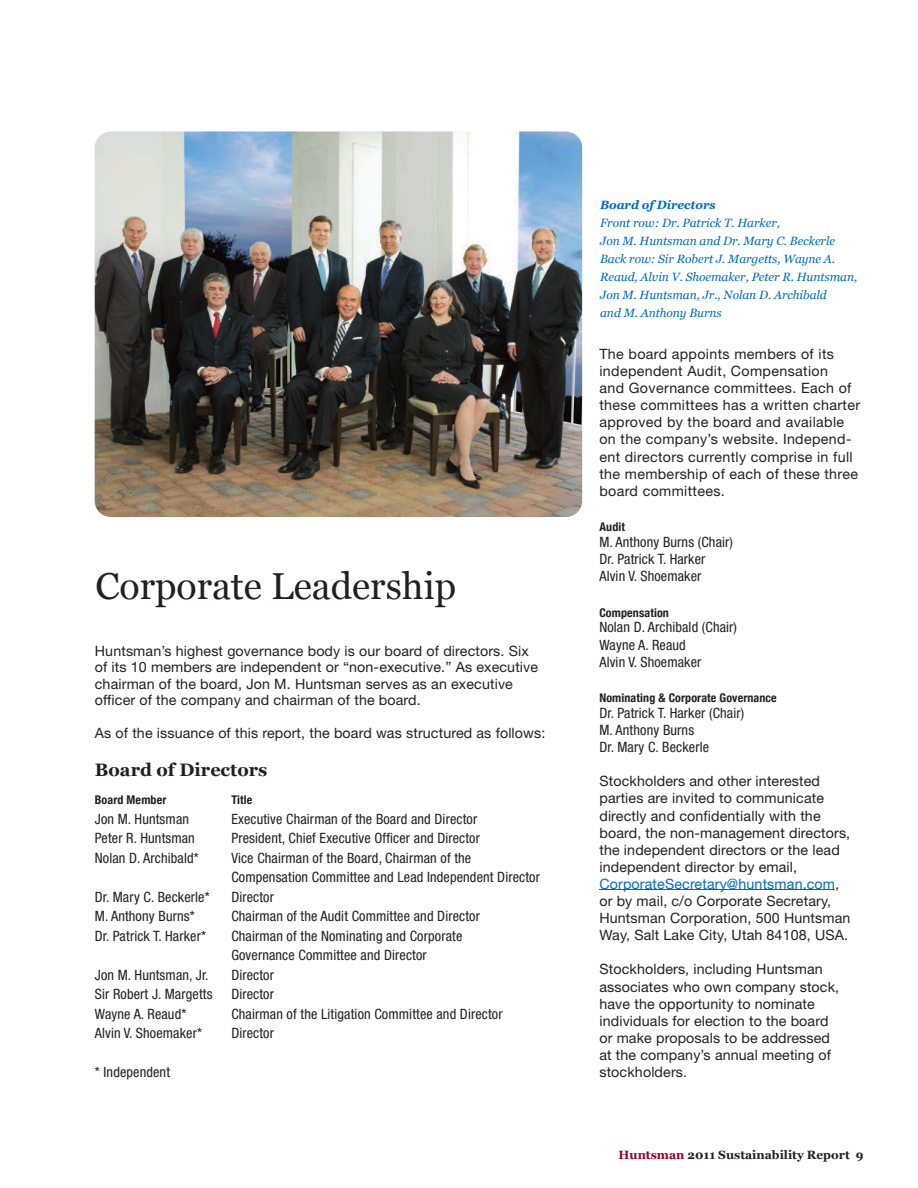
<style>
.page{position:relative;width:918px;height:1188px;background:#fff}
.page>*{position:absolute;margin:0;border:0;box-sizing:border-box;transform-origin:0 0}
.t1{font:37.5px "Georgia";color:#231f20}
.t2{font:700 18px "Georgia";color:#231f20}
.t3{font:14.25px/17.1px "Helvetica Neue";letter-spacing:.01em;color:#231f20}
.t4{font:condensed 14.25px/17.1px "Helvetica Neue";letter-spacing:.01em;color:#231f20}
.t5{font:italic 12px/18px "Georgia";letter-spacing:-.005em;color:#006cb7}
.t6{font:700 condensed 12px "Helvetica Neue";letter-spacing:.01em;color:#231f20}
.t7{font:700 12px "Georgia";color:#231f20}
.t8{font:italic 700 12px "Georgia";letter-spacing:-.005em;color:#006cb7}
.s1{color:#006cb7}
.s2{color:#910028}
</style>
<div class="page">
<img style="left:95px;top:131px;width:487px;height:386px">
<hr style="left:599px;top:889px;width:236px;height:1px;background:#006cb7">
<h1 class="t1" style="left:95px;top:564px;width:362px">Corporate Leadership</h1>
<p class="t3" style="left:95px;top:642px;width:445px;line-height:16.5px">Huntsman’s highest governance body is our board of directors. Six of its 10 members are independent or “non-executive.” As executive chairman of the board, Jon M. Huntsman serves as an executive officer of the company and chairman of the board.</p>
<p class="t3" style="left:95px;top:725px;width:452px">As of the issuance of this report, the board was structured as follows:</p>
<p class="t2" style="left:95px;top:758px;width:174px">Board of Directors</p>
<p class="t6" style="left:95px;top:793px;width:73px">Board Member</p>
<p class="t6" style="left:231px;top:793px;width:22px">Title</p>
<p class="t4" style="left:95px;top:810px;width:96px">Jon M. Huntsman</p>
<p class="t4" style="left:231px;top:810px;width:247px">Executive Chairman of the Board and Director</p>
<p class="t4" style="left:95px;top:830px;width:102px">Peter R. Huntsman</p>
<p class="t4" style="left:231px;top:830px;width:250px">President, Chief Executive Officer and Director</p>
<p class="t4" style="left:95px;top:849px;width:105px">Nolan D. Archibald*</p>
<p class="t4" style="left:231px;top:848px;width:310px;line-height:19.5px">Vice Chairman of the Board, Chairman of the<br>Compensation Committee and Lead Independent Director</p>
<p class="t4" style="left:95px;top:888px;width:116px">Dr. Mary C. Beckerle*</p>
<p class="t4" style="left:231px;top:888px;width:44px">Director</p>
<p class="t4" style="left:95px;top:908px;width:101px">M. Anthony Burns*</p>
<p class="t4" style="left:231px;top:908px;width:250px">Chairman of the Audit Committee and Director</p>
<p class="t4" style="left:95px;top:927px;width:113px">Dr. Patrick T. Harker*</p>
<p class="t4" style="left:231px;top:926px;width:233px;line-height:19.5px">Chairman of the Nominating and Corporate<br>Governance Committee and Director</p>
<p class="t4" style="left:95px;top:966px;width:115px">Jon M. Huntsman, Jr.</p>
<p class="t4" style="left:231px;top:966px;width:44px">Director</p>
<p class="t4" style="left:95px;top:986px;width:119px">Sir Robert J. Margetts</p>
<p class="t4" style="left:231px;top:986px;width:44px">Director</p>
<p class="t4" style="left:95px;top:1005px;width:93px">Wayne A. Reaud*</p>
<p class="t4" style="left:231px;top:1005px;width:273px">Chairman of the Litigation Committee and Director</p>
<p class="t4" style="left:95px;top:1025px;width:109px">Alvin V. Shoemaker*</p>
<p class="t4" style="left:231px;top:1025px;width:44px">Director</p>
<p class="t4" style="left:95px;top:1064px;width:77px">* Independent</p>
<p class="t8" style="left:600px;top:197px;width:117px">Board of Directors</p>
<p class="t5" style="left:600px;top:214px;width:259px">Front row: Dr. Patrick T. Harker,<br>Jon M. Huntsman and Dr. Mary C. Beckerle Back row: Sir Robert J. Margetts, Wayne A.<br>Reaud, Alvin V. Shoemaker, Peter R. Huntsman, Jon M. Huntsman, Jr., Nolan D. Archibald<br>and M. Anthony Burns</p>
<p class="t3" style="left:599px;top:345px;width:262px">The board appoints members of its independent Audit, Compensation<br>and Governance committees. Each of these committees has a written charter approved by the board and available on the company’s website. Independ&shy;ent directors currently comprise in full the membership of each of these three board committees.</p>
<p class="t6" style="left:599px;top:520px;width:27px">Audit</p>
<p class="t4" style="left:599px;top:533px;width:135px">M. Anthony Burns (Chair)<br>Dr. Patrick T. Harker<br>Alvin V. Shoemaker</p>
<p class="t6" style="left:599px;top:605px;width:71px">Compensation</p>
<p class="t4" style="left:599px;top:619px;width:139px">Nolan D. Archibald (Chair)<br>Wayne A. Reaud<br>Alvin V. Shoemaker</p>
<p class="t6" style="left:599px;top:691px;width:179px">Nominating &amp; Corporate Governance</p>
<p class="t4" style="left:599px;top:704px;width:146px">Dr. Patrick T. Harker (Chair)<br>M. Anthony Burns<br>Dr. Mary C. Beckerle</p>
<p class="t3" style="left:599px;top:772px;width:253px">Stockholders and other interested parties are invited to communicate directly and confidentially with the board, the non-management directors, the independent directors or the lead independent director by email, <span class="s1">CorporateSecretary@huntsman.com</span>, or by mail, c/o Corporate Secretary, Huntsman Corporation, 500 Huntsman Way, Salt Lake City, Utah 84108, USA.</p>
<p class="t3" style="left:599px;top:961px;width:241px">Stockholders, including Huntsman associates who own company stock, have the opportunity to nominate individuals for election to the board or make proposals to be addressed at the company’s annual meeting of stockholders.</p>
<p class="t7" style="left:619px;top:1148px;width:247px"><span class="s2">Huntsman</span> 2011 Sustainability Report 9</p>
</div>
